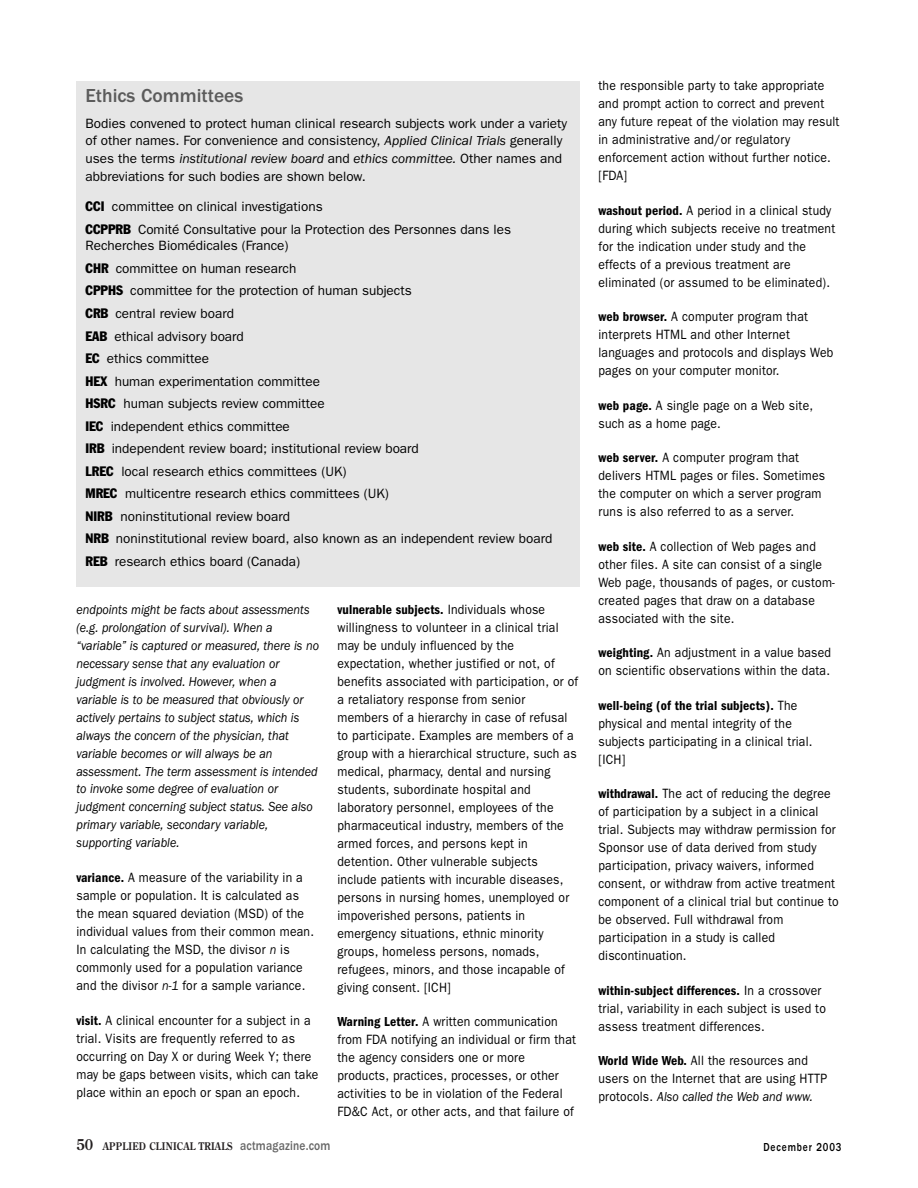
<style>
.page{position:relative;width:918px;height:1188px;background:#fff}
.page>*{position:absolute;margin:0;border:0;box-sizing:border-box;transform-origin:0 0}
.t1{font:500 19.5px "Franklin Gothic";color:#5b5b5b}
.t2{font:13.5px/18px "Franklin Gothic";letter-spacing:.02em;color:#000;scale:.9 1}
.t3{font:13.5px/22.5px "Franklin Gothic";color:#000}
.t4{font:italic 13.5px/18px "Franklin Gothic";color:#000;scale:.9 1}
.t5{font:500 12px "Franklin Gothic";letter-spacing:.09em;color:#000;scale:.8 1}
.t6{font:700 10.5px "Century Old Style";letter-spacing:.025em;color:#231f20;scale:.85 1}
.s1{font-style:italic}
.s2{font-stretch:condensed}
.s3{font-weight:600;font-stretch:condensed}
.s4{font-size:15px}
.s5{font-family:"Franklin Gothic";font-weight:500;font-size:13.5px;color:#666}
</style>
<div class="page">
<div style="left:76px;top:81px;width:504px;height:505px;background:#e6e6e6"></div>
<h1 class="t1" style="left:86px;top:89px;width:159px">Ethics Committees</h1>
<p class="t3" style="left:85px;top:115px;width:483px;line-height:18px">Bodies convened to protect human clinical research subjects work under a variety of other names. For convenience and consistency, <span class="s1">Applied Clinical Trials</span> generally uses the terms <span class="s1">institutional review board</span> and <span class="s1">ethics committee.</span> Other names and abbreviations for such bodies are shown below.</p>
<p class="t3" style="left:85px;top:197px;width:427px"><span class="s2">CCI</span> committee on clinical investigations<br><span class="s2">CCPPRB</span> Comité Consultative pour la Protection des Personnes dans les</p>
<p class="t3" style="left:85px;top:236px;width:468px">Recherches Biomédicales (France)<br><span class="s2">CHR</span> committee on human research<br><span class="s2">CPPHS</span> committee for the protection of human subjects<br><span class="s2">CRB</span> central review board<br><span class="s2">EAB</span> ethical advisory board<br><span class="s2">EC</span> ethics committee<br><span class="s2">HEX</span> human experimentation committee<br><span class="s2">HSRC</span> human subjects review committee<br><span class="s2">IEC</span> independent ethics committee<br><span class="s2">IRB</span> independent review board; institutional review board<br><span class="s2">LREC</span> local research ethics committees (UK)<br><span class="s2">MREC</span> multicentre research ethics committees (UK)<br><span class="s2">NIRB</span> noninstitutional review board<br><span class="s2">NRB</span> noninstitutional review board, also known as an independent review board <span class="s2">REB</span> research ethics board (Canada)</p>
<p class="t4" style="left:76px;top:601px;width:271px">endpoints might be facts about assessments (e.g. prolongation of survival). When a “variable” is captured or measured, there is no necessary sense that any evaluation or judgment is involved. However, when a variable is to be measured that obviously or actively pertains to subject status, which is always the concern of the physician, that variable becomes or will always be an assessment. The term assessment is intended to invoke some degree of evaluation or judgment concerning subject status. See also primary variable, secondary variable, supporting variable.</p>
<p class="t2" style="left:76px;top:870px;width:265px"><span class="s3">variance.</span> A measure of the variability in a sample or population. It is calculated as the mean squared deviation (MSD) of the individual values from their common mean.<br>In calculating the MSD, the divisor <span class="s1">n</span> is commonly used for a population variance and the divisor <span class="s1">n-1</span> for a sample variance.</p>
<p class="t2" style="left:76px;top:1012px;width:270px"><span class="s3">visit.</span> A clinical encounter for a subject in a trial. Visits are frequently referred to as occurring on Day X or during Week Y; there may be gaps between visits, which can take place within an epoch or span an epoch.</p>
<p class="t2" style="left:338px;top:601px;width:269px"><span class="s3">vulnerable subjects.</span> Individuals whose willingness to volunteer in a clinical trial may be unduly influenced by the expectation, whether justified or not, of benefits associated with participation, or of a retaliatory response from senior members of a hierarchy in case of refusal to participate. Examples are members of a group with a hierarchical structure, such as medical, pharmacy, dental and nursing students, subordinate hospital and laboratory personnel, employees of the pharmaceutical industry, members of the armed forces, and persons kept in detention. Other vulnerable subjects include patients with incurable diseases, persons in nursing homes, unemployed or impoverished persons, patients in emergency situations, ethnic minority groups, homeless persons, nomads, refugees, minors, and those incapable of giving consent. [ICH]</p>
<p class="t2" style="left:338px;top:1014px;width:267px"><span class="s3">Warning Letter.</span> A written communication from FDA notifying an individual or firm that the agency considers one or more products, practices, processes, or other activities to be in violation of the Federal FD&amp;C Act, or other acts, and that failure of</p>
<p class="t2" style="left:599px;top:78px;width:269px">the responsible party to take appropriate and prompt action to correct and prevent any future repeat of the violation may result in administrative and/or regulatory enforcement action without further notice. [FDA]</p>
<p class="t2" style="left:598px;top:202px;width:265px"><span class="s3">washout period.</span> A period in a clinical study during which subjects receive no treatment for the indication under study and the effects of a previous treatment are eliminated (or assumed to be eliminated).</p>
<p class="t2" style="left:598px;top:309px;width:262px"><span class="s3">web browser.</span> A computer program that interprets HTML and other Internet languages and protocols and displays Web pages on your computer monitor.</p>
<p class="t2" style="left:598px;top:397px;width:240px"><span class="s3">web page.</span> A single page on a Web site, such as a home page.</p>
<p class="t2" style="left:598px;top:450px;width:253px"><span class="s3">web server.</span> A computer program that delivers HTML pages or files. Sometimes the computer on which a server program runs is also referred to as a server.</p>
<p class="t2" style="left:598px;top:538px;width:264px"><span class="s3">web site.</span> A collection of Web pages and other files. A site can consist of a single Web page, thousands of pages, or custom&shy;created pages that draw on a database associated with the site.</p>
<p class="t2" style="left:598px;top:645px;width:260px"><span class="s3">weighting.</span> An adjustment in a value based on scientific observations within the data.</p>
<p class="t2" style="left:598px;top:697px;width:239px"><span class="s3">well-being (of the trial subjects).</span> The physical and mental integrity of the subjects participating in a clinical trial. [ICH]</p>
<p class="t2" style="left:598px;top:786px;width:269px"><span class="s3">withdrawal.</span> The act of reducing the degree of participation by a subject in a clinical trial. Subjects may withdraw permission for Sponsor use of data derived from study participation, privacy waivers, informed consent, or withdraw from active treatment component of a clinical trial but continue to be observed. Full withdrawal from participation in a study is called discontinuation.</p>
<p class="t2" style="left:598px;top:982px;width:254px"><span class="s3">within-subject differences.</span> In a crossover trial, variability in each subject is used to assess treatment differences.</p>
<p class="t2" style="left:598px;top:1053px;width:256px"><span class="s3">World Wide Web.</span> All the resources and users on the Internet that are using HTTP protocols. <span class="s1">Also called the Web and www.</span></p>
<p class="t6" style="left:76px;top:1142px;width:300px"><span class="s4">50</span> APPLIED CLINICAL TRIALS <span class="s5">actmagazine.com</span></p>
<p class="t5" style="left:764px;top:1142px;width:99px">December 2003</p>
</div>
